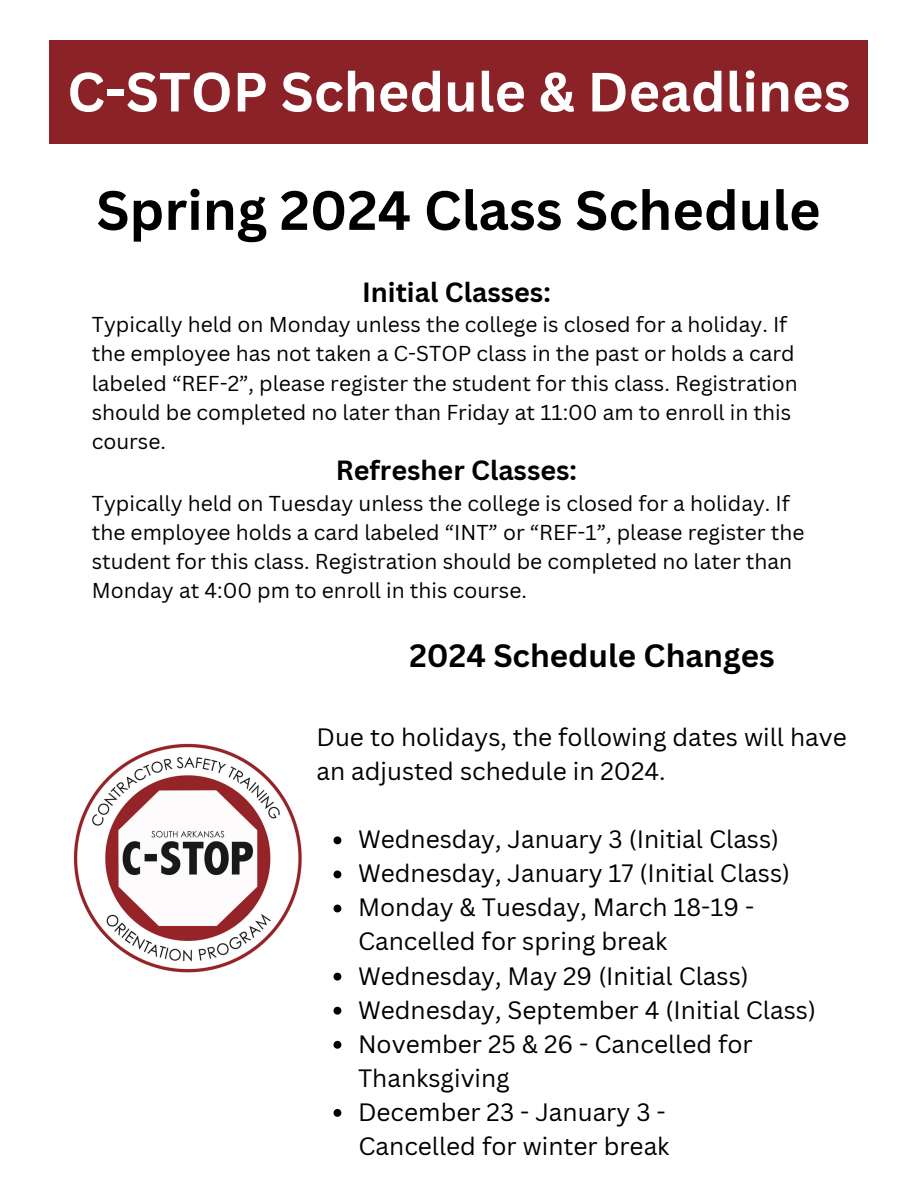
<style>
.page{position:relative;width:918px;height:1188px;background:#fff}
.page>*{position:absolute;margin:0;border:0;box-sizing:border-box;transform-origin:0 0}
.t1{font:700 54px "Canva Sans";color:#fff}
.t2{font:700 54px "Canva Sans";color:#000}
.t3{font:700 31.5px "Canva Sans";color:#000}
.t4{font:700 27px "Canva Sans";color:#000}
.t5{font:24.45px/34px "Canva Sans";color:#000}
.t6{font:21px/29.2px "Canva Sans";color:#000}
</style>
<div class="page">
<img style="left:73px;top:743px;width:229px;height:230px">
<div style="left:50px;top:40px;width:818px;height:104px;background:#8a2228"></div>
<svg style="left:334px;top:836px;width:7px;height:8px"></svg>
<svg style="left:334px;top:871px;width:7px;height:7px"></svg>
<svg style="left:334px;top:905px;width:7px;height:7px"></svg>
<svg style="left:334px;top:973px;width:7px;height:8px"></svg>
<svg style="left:334px;top:1007px;width:7px;height:8px"></svg>
<svg style="left:334px;top:1041px;width:7px;height:8px"></svg>
<svg style="left:334px;top:1109px;width:7px;height:8px"></svg>
<h1 class="t1" style="left:67px;top:54px;width:785px">C-STOP Schedule &amp; Deadlines</h1>
<h1 class="t2" style="left:96px;top:172px;width:726px">Spring 2024 Class Schedule</h1>
<p class="t4" style="left:362px;top:273px;width:190px">Initial Classes:</p>
<p class="t6" style="left:92px;top:309px;width:708px">Typically held on Monday unless the college is closed for a holiday. If the employee has not taken a C-STOP class in the past or holds a card labeled “REF-2”, please register the student for this class. Registration should be completed no later than Friday at 11:00 am to enroll in this course.</p>
<p class="t4" style="left:336px;top:451px;width:243px">Refresher Classes:</p>
<p class="t6" style="left:92px;top:488px;width:714px">Typically held on Tuesday unless the college is closed for a holiday. If the employee holds a card labeled “INT” or “REF-1”, please register the student for this class. Registration should be completed no later than Monday at 4:00 pm to enroll in this course.</p>
<h2 class="t3" style="left:409px;top:634px;width:367px">2024 Schedule Changes</h2>
<p class="t5" style="left:316px;top:720px;width:532px">Due to holidays, the following dates will have an adjusted schedule in 2024.</p>
<p class="t5" style="left:358px;top:822px;width:459px">Wednesday, January 3 (Initial Class)<br>Wednesday, January 17 (Initial Class)<br>Monday &amp; Tuesday, March 18-19 -<br>Cancelled for spring break<br>Wednesday, May 29 (Initial Class)<br>Wednesday, September 4 (Initial Class)<br>November 25 &amp; 26 - Cancelled for<br>Thanksgiving<br>December 23 - January 3 -<br>Cancelled for winter break</p>
</div>
